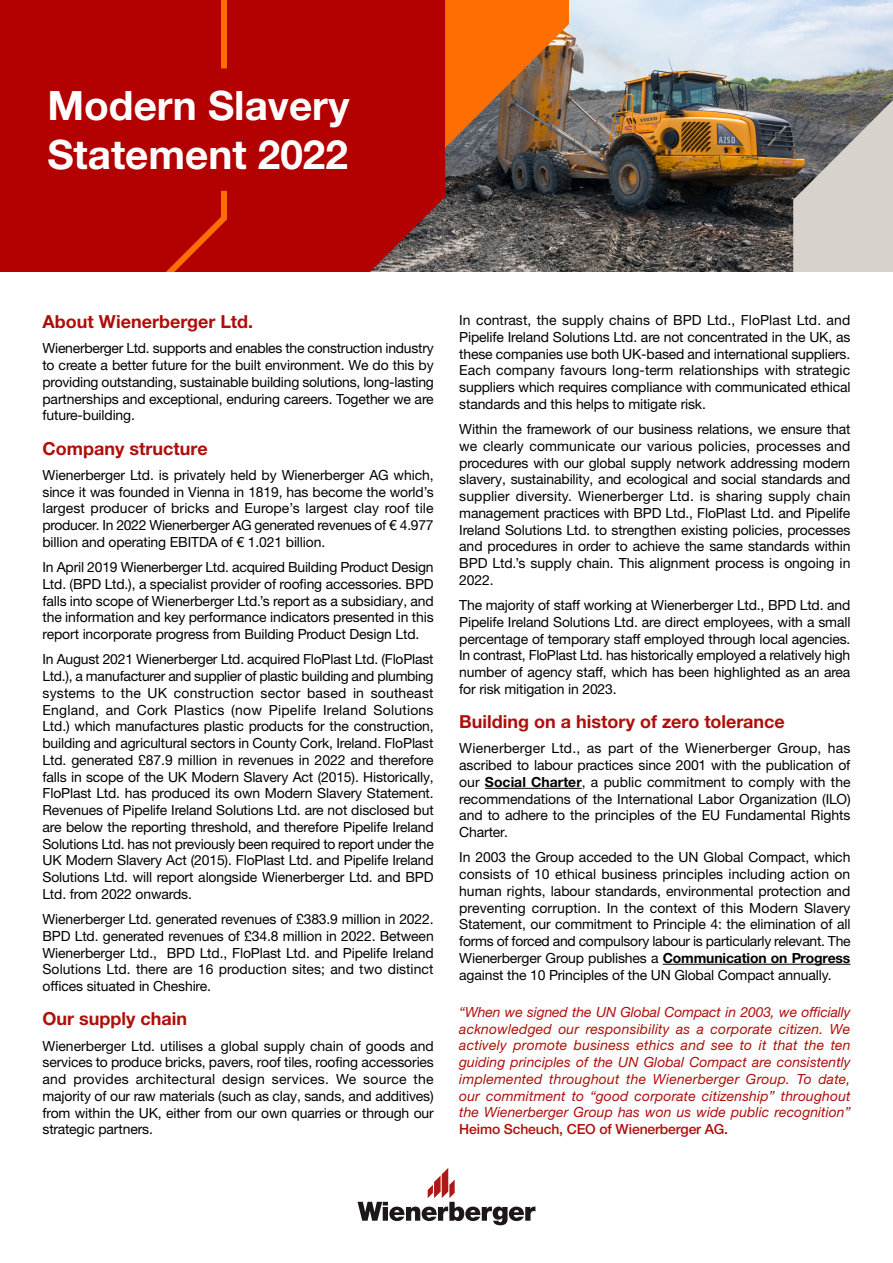
<style>
.page{position:relative;width:893px;height:1263px;background:#fff}
.page>*{position:absolute;margin:0;border:0;box-sizing:border-box;transform-origin:0 0}
.t1{font:700 40.5px/48.6px "Helvetica Neue LTW1 G";color:#fff}
.t2{font:700 18px "Helvetica Neue LTW1 G";color:#ae0f0a}
.t3{font:13.95px/16.8px "Helvetica Neue LTW1 G";letter-spacing:-.01em;color:#000;text-align:justify}
.t4{font:italic 13.95px/16.8px "Helvetica Neue LTW1 G";color:#ae0f0a;text-align:justify}
.t5{font:500 13.95px "Helvetica Neue LTW1 G";letter-spacing:-.01em;color:#ae0f0a}
.s1{font-weight:700}
</style>
<div class="page">
<img style="left:445px;top:0;width:448px;height:272px">
<svg style="left:445px;top:0;width:124px;height:151px;background:#c76920"></svg>
<div style="left:0;top:0;width:445px;height:272px;background:#b30000"></div>
<svg style="left:793px;top:100px;width:100px;height:172px;background:#b2aea9"></svg>
<div style="left:221px;top:0;width:6px;height:68px;background:#ff6e00"></div>
<div style="left:116px;top:185px;width:114px;height:87px;background:#b30000"></div>
<hr style="left:485px;top:788px;width:97px;height:1px;background:#000">
<hr style="left:663px;top:964px;width:187px;height:1px;background:#000">
<svg style="left:357px;top:1168px;width:178px;height:57px"></svg>
<h1 class="t1" style="left:47px;top:81px;width:304px">Modern Slavery<br>Statement 2022</h1>
<p class="t2" style="left:43px;top:311px;width:212px">About Wienerberger Ltd.</p>
<p class="t3" style="left:43px;top:340px;width:393px">Wienerberger Ltd. supports and enables the construction industry to create a better future for the built environment. We do this by providing outstanding, sustainable building solutions, long-lasting partnerships and exceptional, enduring careers. Together we are future-building.</p>
<p class="t2" style="left:43px;top:437px;width:167px">Company structure</p>
<p class="t3" style="left:43px;top:466px;width:393px">Wienerberger Ltd. is privately held by Wienerberger AG which, since it was founded in Vienna in 1819, has become the world’s largest producer of bricks and Europe’s largest clay roof tile producer. In 2022 Wienerberger AG generated revenues of € 4.977 billion and operating EBITDA of € 1.021 billion.</p>
<p class="t3" style="left:43px;top:559px;width:393px">In April 2019 Wienerberger Ltd. acquired Building Product Design Ltd. (BPD Ltd.), a specialist provider of roofing accessories. BPD falls into scope of Wienerberger Ltd.’s report as a subsidiary, and the information and key performance indicators presented in this report incorporate progress from Building Product Design Ltd.</p>
<p class="t3" style="left:43px;top:651px;width:393px">In August 2021 Wienerberger Ltd. acquired FloPlast Ltd. (FloPlast Ltd.), a manufacturer and supplier of plastic building and plumbing systems to the UK construction sector based in southeast England, and Cork Plastics (now Pipelife Ireland Solutions Ltd.) which manufactures plastic products for the construction, building and agricultural sectors in County Cork, Ireland. FloPlast Ltd. generated £87.9 million in revenues in 2022 and therefore falls in scope of the UK Modern Slavery Act (2015). Historically, FloPlast Ltd. has produced its own Modern Slavery Statement.<br>Revenues of Pipelife Ireland Solutions Ltd. are not disclosed but are below the reporting threshold, and therefore Pipelife Ireland Solutions Ltd. has not previously been required to report under the UK Modern Slavery Act (2015). FloPlast Ltd. and Pipelife Ireland Solutions Ltd. will report alongside Wienerberger Ltd. and BPD Ltd. from 2022 onwards.</p>
<p class="t3" style="left:43px;top:910px;width:393px">Wienerberger Ltd. generated revenues of £383.9 million in 2022.<br>BPD Ltd. generated revenues of £34.8 million in 2022. Between Wienerberger Ltd., BPD Ltd., FloPlast Ltd. and Pipelife Ireland Solutions Ltd. there are 16 production sites; and two distinct offices situated in Cheshire.</p>
<p class="t2" style="left:43px;top:1008px;width:146px">Our supply chain</p>
<p class="t3" style="left:43px;top:1037px;width:393px">Wienerberger Ltd. utilises a global supply chain of goods and services to produce bricks, pavers, roof tiles, roofing accessories and provides architectural design services. We source the majority of our raw materials (such as clay, sands, and additives) from within the UK, either from our own quarries or through our strategic partners.</p>
<p class="t3" style="left:459px;top:312px;width:393px">In contrast, the supply chains of BPD Ltd., FloPlast Ltd. and Pipelife Ireland Solutions Ltd. are not concentrated in the UK, as these companies use both UK-based and international suppliers.<br>Each company favours long-term relationships with strategic suppliers which requires compliance with communicated ethical standards and this helps to mitigate risk.</p>
<p class="t3" style="left:459px;top:421px;width:393px">Within the framework of our business relations, we ensure that we clearly communicate our various policies, processes and procedures with our global supply network addressing modern slavery, sustainability, and ecological and social standards and supplier diversity. Wienerberger Ltd. is sharing supply chain management practices with BPD Ltd., FloPlast Ltd. and Pipelife Ireland Solutions Ltd. to strengthen existing policies, processes and procedures in order to achieve the same standards within BPD Ltd.’s supply chain. This alignment process is ongoing in 2022.</p>
<p class="t3" style="left:459px;top:597px;width:393px">The majority of staff working at Wienerberger Ltd., BPD Ltd. and Pipelife Ireland Solutions Ltd. are direct employees, with a small percentage of temporary staff employed through local agencies.<br>In contrast, FloPlast Ltd. has historically employed a relatively high number of agency staff, which has been highlighted as an area for risk mitigation in 2023.</p>
<p class="t2" style="left:459px;top:711px;width:327px">Building on a history of zero tolerance</p>
<p class="t3" style="left:459px;top:740px;width:393px">Wienerberger Ltd., as part of the Wienerberger Group, has ascribed to labour practices since 2001 with the publication of our <span class="s1">Social Charter</span>, a public commitment to comply with the recommendations of the International Labor Organization (ILO) and to adhere to the principles of the EU Fundamental Rights Charter.</p>
<p class="t3" style="left:459px;top:849px;width:393px">In 2003 the Group acceded to the UN Global Compact, which consists of 10 ethical business principles including action on human rights, labour standards, environmental protection and preventing corruption. In the context of this Modern Slavery Statement, our commitment to Principle 4: the elimination of all forms of forced and compulsory labour is particularly relevant. The Wienerberger Group publishes a <span class="s1">Communication on Progress </span>against the 10 Principles of the UN Global Compact annually.</p>
<p class="t4" style="left:459px;top:1003px;width:393px">“When we signed the UN Global Compact in 2003, we officially acknowledged our responsibility as a corporate citizen. We actively promote business ethics and see to it that the ten guiding principles of the UN Global Compact are consistently implemented throughout the Wienerberger Group. To date, our commitment to “good corporate citizenship” throughout the Wienerberger Group has won us wide public recognition”</p>
<p class="t5" style="left:459px;top:1121px;width:270px">Heimo Scheuch, CEO of Wienerberger AG.</p>
</div>
